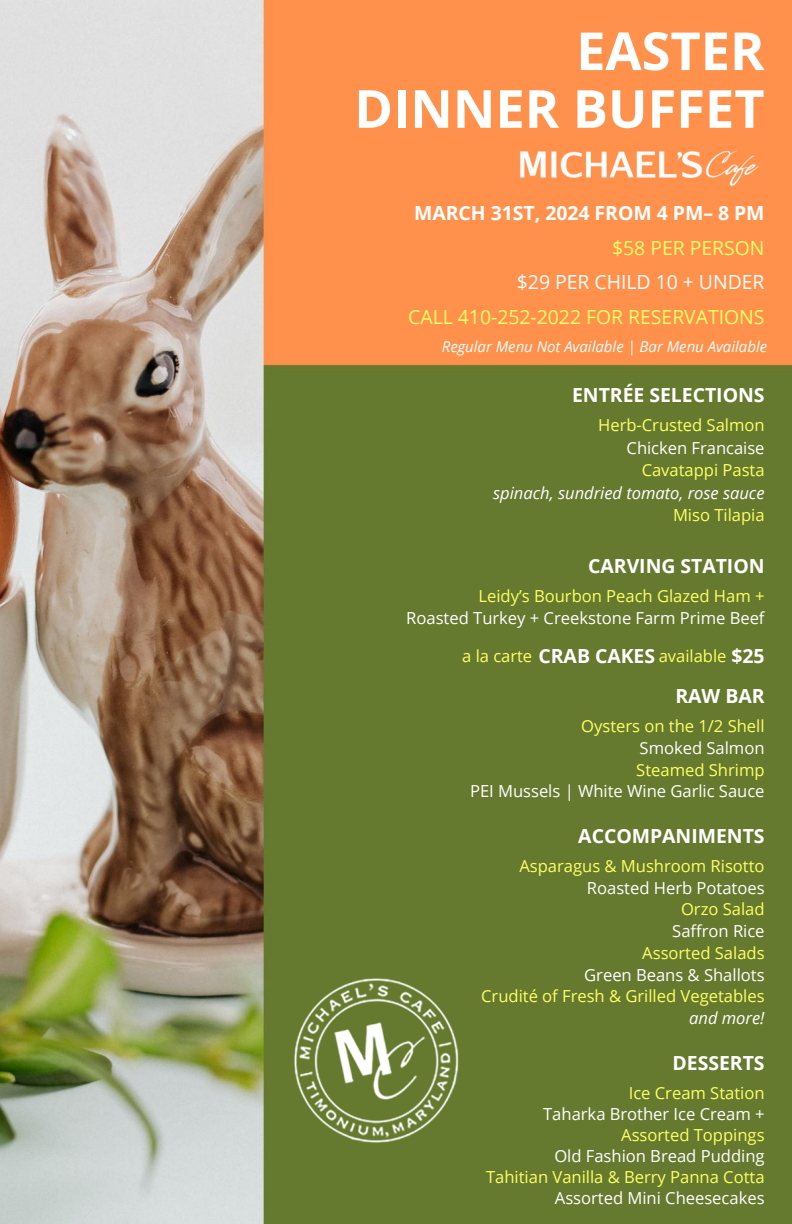
<style>
.page{position:relative;width:792px;height:1224px;background:#fff}
.page>*{position:absolute;margin:0;border:0;box-sizing:border-box;transform-origin:0 0}
.t1{font:700 52.5px/57.7px "Open Sans";color:#fff;text-align:right}
.t2{font:19.4px/34.5px "Open Sans";color:#ff6;text-align:right}
.t3{font:700 19.4px "Open Sans";color:#fff}
.t4{font:16.6px "Open Sans";color:#ff6}
.t5{font:16.6px "Open Sans";color:#fff}
.t6{font:italic 16.6px "Open Sans";color:#fff}
.t7{font:italic 15px "Open Sans";color:#fff}
.s1{font-weight:700;color:#fff}
.s2{color:#fff}
</style>
<div class="page">
<img style="left:0;top:0;width:792px;height:1224px">
<img style="left:292px;top:976px;width:169px;height:169px">
<img style="left:507px;top:146px;width:258px;height:49px">
<h3 class="t1" style="left:354px;top:21px;width:412px">EASTER<br>DINNER BUFFET</h3>
<p class="t2" style="left:408px;top:195px;width:358px"><span class="s1">MARCH 31ST, 2024 FROM 4 PM– 8 PM </span>$58 PER PERSON<br><span class="s2">$29 PER CHILD 10 + UNDER<br></span>CALL 410-252-2022 FOR RESERVATIONS</p>
<p class="t7" style="left:442px;top:336px;width:327px">Regular Menu Not Available | Bar Menu Available</p>
<p class="t3" style="left:572px;top:382px;width:194px">ENTRÉE SELECTIONS</p>
<p class="t4" style="left:598px;top:414px;width:168px">Herb-Crusted Salmon</p>
<p class="t5" style="left:627px;top:436px;width:140px">Chicken Francaise</p>
<p class="t4" style="left:642px;top:459px;width:124px">Cavatappi Pasta</p>
<p class="t6" style="left:493px;top:481px;width:273px">spinach, sundried tomato, rose sauce</p>
<p class="t4" style="left:673px;top:504px;width:93px">Miso Tilapia</p>
<p class="t3" style="left:588px;top:552px;width:178px">CARVING STATION</p>
<p class="t4" style="left:479px;top:584px;width:288px">Leidy’s Bourbon Peach Glazed Ham +</p>
<h2 class="t5" style="left:406px;top:606px;width:360px">Roasted Turkey + Creekstone Farm Prime Beef</h2>
<p class="t4" style="left:462px;top:645px;width:72px">a la carte</p>
<p class="t3" style="left:538px;top:642px;width:118px">CRAB CAKES</p>
<p class="t4" style="left:659px;top:645px;width:69px">available</p>
<p class="t3" style="left:731px;top:643px;width:35px">$25</p>
<p class="t3" style="left:675px;top:683px;width:91px">RAW BAR</p>
<p class="t4" style="left:581px;top:714px;width:185px">Oysters on the 1/2 Shell</p>
<p class="t5" style="left:640px;top:736px;width:127px">Smoked Salmon</p>
<h2 class="t4" style="left:636px;top:758px;width:130px">Steamed Shrimp</h2>
<p class="t5" style="left:470px;top:780px;width:296px">PEI Mussels | White Wine Garlic Sauce</p>
<p class="t3" style="left:578px;top:822px;width:188px">ACCOMPANIMENTS</p>
<h2 class="t4" style="left:519px;top:854px;width:247px">Asparagus &amp; Mushroom Risotto</h2>
<p class="t5" style="left:587px;top:876px;width:179px">Roasted Herb Potatoes</p>
<p class="t4" style="left:681px;top:898px;width:85px">Orzo Salad</p>
<p class="t5" style="left:672px;top:919px;width:94px">Saffron Rice</p>
<p class="t4" style="left:642px;top:941px;width:124px">Assorted Salads</p>
<p class="t5" style="left:584px;top:963px;width:182px">Green Beans &amp; Shallots</p>
<h2 class="t4" style="left:481px;top:985px;width:285px">Crudité of Fresh &amp; Grilled Vegetables</h2>
<p class="t6" style="left:689px;top:1006px;width:77px">and more!</p>
<p class="t3" style="left:673px;top:1049px;width:94px">DESSERTS</p>
<h2 class="t4" style="left:629px;top:1081px;width:137px">Ice Cream Station</h2>
<p class="t5" style="left:543px;top:1102px;width:223px">Taharka Brother Ice Cream +</p>
<h4 class="t4" style="left:621px;top:1123px;width:145px">Assorted Toppings</h4>
<h2 class="t5" style="left:554px;top:1144px;width:212px">Old Fashion Bread Pudding</h2>
<p class="t4" style="left:486px;top:1165px;width:280px">Tahitian Vanilla &amp; Berry Panna Cotta</p>
<p class="t5" style="left:555px;top:1186px;width:211px">Assorted Mini Cheesecakes</p>
</div>
